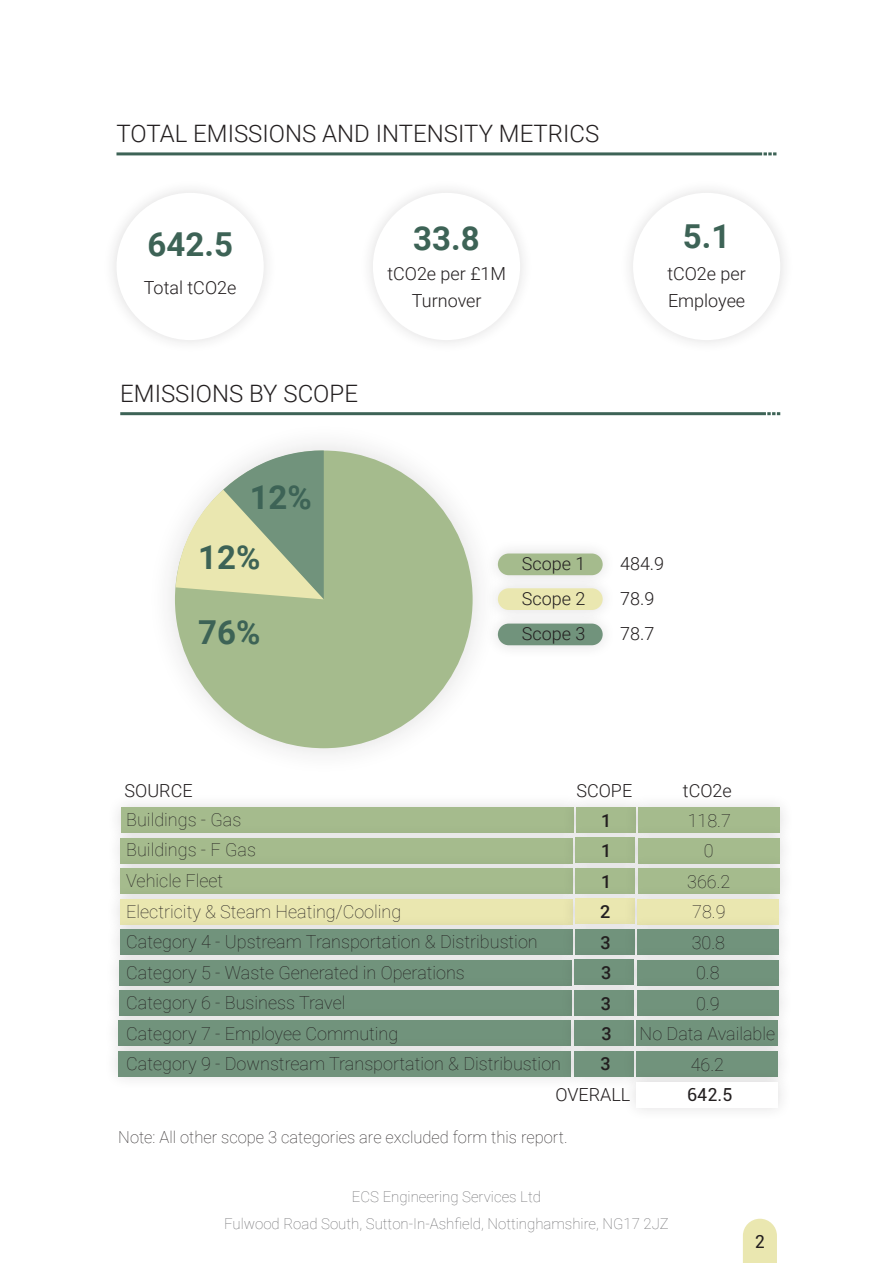
<style>
.page{position:relative;width:893px;height:1263px;background:#fff}
.page>*{position:absolute;margin:0;border:0;box-sizing:border-box;transform-origin:0 0}
.t1{font:700 33px "Roboto";color:#3d6356}
.t2{font:300 24px "Roboto";color:#231f20}
.t3{font:100 18px "Roboto";color:#231f20}
.t4{font:300 18px/27px "Roboto";color:#231f20;text-align:center}
.t5{font:500 18px "Roboto";color:#231f20}
.t6{font:18px "Roboto";color:#231f20}
.t7{font:100 16.5px "Roboto";color:#231f20}
.t8{font:100 15px "Roboto";color:#69696c}
</style>
<div class="page">
<hr style="left:116px;top:152px;width:646px;height:3px;background:#3d6356">
<svg style="left:763px;top:152px;width:13px;height:3px"></svg>
<div style="left:103px;top:179px;width:175px;height:175px;background:#231f20;opacity:.15"></div>
<div style="left:116px;top:193px;width:148px;height:147px;background:#fff;border-radius:50%"></div>
<div style="left:359px;top:179px;width:175px;height:175px;background:#231f20;opacity:.15"></div>
<div style="left:373px;top:193px;width:147px;height:147px;background:#fff;border-radius:50%"></div>
<div style="left:619px;top:179px;width:175px;height:175px;background:#231f20;opacity:.15"></div>
<div style="left:633px;top:193px;width:147px;height:147px;background:#fff;border-radius:50%"></div>
<hr style="left:120px;top:412px;width:646px;height:3px;background:#3d6356">
<svg style="left:767px;top:412px;width:13px;height:3px"></svg>
<div style="left:146px;top:422px;width:355px;height:355px;background:#231f20;opacity:.15"></div>
<div style="left:175px;top:451px;width:298px;height:297px;background:#a5bb8d;border-radius:50%"></div>
<svg style="left:176px;top:449px;width:148px;height:150px"></svg>
<div style="left:484px;top:539px;width:132px;height:50px;background:#fbfbfb"></div>
<div style="left:498px;top:553px;width:105px;height:22px;background:#a5bb8d;border-radius:11px"></div>
<div style="left:484px;top:574px;width:132px;height:50px;background:#f4f4f4"></div>
<div style="left:498px;top:588px;width:105px;height:22px;background:#eae7b0;border-radius:11px"></div>
<div style="left:484px;top:609px;width:132px;height:50px;background:#f8f7f8"></div>
<div style="left:498px;top:624px;width:105px;height:21px;background:#71937c;border-radius:11px"></div>
<div style="left:107px;top:793px;width:481px;height:54px;background:#f9f9f9"></div>
<div style="left:121px;top:807px;width:453px;height:26px;background:#a5bb8d"></div>
<div style="left:562px;top:793px;width:88px;height:54px;background:#231f20;opacity:.15"></div>
<div style="left:576px;top:807px;width:60px;height:26px;background:#a5bb8d"></div>
<div style="left:624px;top:793px;width:170px;height:54px;background:#231f20;opacity:.15"></div>
<div style="left:638px;top:807px;width:142px;height:26px;background:#a5bb8d"></div>
<div style="left:106px;top:823px;width:481px;height:54px;background:#231f20;opacity:.15"></div>
<div style="left:121px;top:838px;width:452px;height:25px;background:#a5bb8d"></div>
<div style="left:561px;top:823px;width:88px;height:54px;background:#231f20;opacity:.15"></div>
<div style="left:576px;top:838px;width:59px;height:25px;background:#a5bb8d"></div>
<div style="left:624px;top:823px;width:170px;height:54px;background:#231f20;opacity:.15"></div>
<div style="left:638px;top:838px;width:142px;height:25px;background:#a5bb8d"></div>
<div style="left:106px;top:854px;width:481px;height:54px;background:#231f20;opacity:.15"></div>
<div style="left:121px;top:868px;width:452px;height:26px;background:#a5bb8d"></div>
<div style="left:561px;top:854px;width:88px;height:54px;background:#231f20;opacity:.15"></div>
<div style="left:576px;top:868px;width:59px;height:26px;background:#a5bb8d"></div>
<div style="left:624px;top:854px;width:170px;height:54px;background:#231f20;opacity:.15"></div>
<div style="left:638px;top:868px;width:142px;height:26px;background:#a5bb8d"></div>
<div style="left:106px;top:884px;width:481px;height:54px;background:#231f20;opacity:.15"></div>
<div style="left:120px;top:899px;width:452px;height:25px;background:#eae7b0"></div>
<div style="left:561px;top:884px;width:88px;height:54px;background:#231f20;opacity:.15"></div>
<div style="left:575px;top:899px;width:60px;height:25px;background:#eae7b0"></div>
<div style="left:623px;top:884px;width:170px;height:54px;background:#231f20;opacity:.15"></div>
<div style="left:637px;top:899px;width:142px;height:25px;background:#eae7b0"></div>
<div style="left:106px;top:915px;width:481px;height:54px;background:#231f20;opacity:.15"></div>
<div style="left:120px;top:929px;width:452px;height:26px;background:#71937c"></div>
<div style="left:561px;top:915px;width:88px;height:54px;background:#231f20;opacity:.15"></div>
<div style="left:575px;top:929px;width:60px;height:25px;background:#71937c"></div>
<div style="left:623px;top:915px;width:170px;height:54px;background:#231f20;opacity:.15"></div>
<div style="left:637px;top:929px;width:142px;height:26px;background:#71937c"></div>
<div style="left:105px;top:945px;width:481px;height:54px;background:#231f20;opacity:.15"></div>
<div style="left:119px;top:960px;width:453px;height:25px;background:#71937c"></div>
<div style="left:560px;top:945px;width:88px;height:54px;background:#231f20;opacity:.15"></div>
<div style="left:574px;top:960px;width:60px;height:25px;background:#71937c"></div>
<div style="left:623px;top:945px;width:170px;height:54px;background:#231f20;opacity:.15"></div>
<div style="left:637px;top:960px;width:142px;height:25px;background:#71937c"></div>
<div style="left:105px;top:976px;width:481px;height:54px;background:#231f20;opacity:.15"></div>
<div style="left:119px;top:990px;width:453px;height:26px;background:#71937c"></div>
<div style="left:560px;top:976px;width:88px;height:54px;background:#231f20;opacity:.15"></div>
<div style="left:574px;top:990px;width:60px;height:25px;background:#71937c"></div>
<div style="left:623px;top:976px;width:170px;height:54px;background:#231f20;opacity:.15"></div>
<div style="left:637px;top:990px;width:142px;height:26px;background:#71937c"></div>
<div style="left:104px;top:1006px;width:481px;height:54px;background:#231f20;opacity:.15"></div>
<div style="left:118px;top:1021px;width:453px;height:25px;background:#71937c"></div>
<div style="left:560px;top:1006px;width:88px;height:54px;background:#231f20;opacity:.15"></div>
<div style="left:574px;top:1021px;width:60px;height:25px;background:#71937c"></div>
<div style="left:622px;top:1006px;width:170px;height:54px;background:#231f20;opacity:.15"></div>
<div style="left:636px;top:1021px;width:142px;height:25px;background:#71937c"></div>
<div style="left:104px;top:1037px;width:481px;height:54px;background:#231f20;opacity:.15"></div>
<div style="left:118px;top:1051px;width:453px;height:26px;background:#71937c"></div>
<div style="left:560px;top:1037px;width:88px;height:54px;background:#231f20;opacity:.15"></div>
<div style="left:574px;top:1051px;width:59px;height:25px;background:#71937c"></div>
<div style="left:622px;top:1037px;width:170px;height:54px;background:#231f20;opacity:.15"></div>
<div style="left:636px;top:1051px;width:142px;height:26px;background:#71937c"></div>
<div style="left:622px;top:1067px;width:170px;height:54px;background:#231f20;opacity:.15"></div>
<div style="left:636px;top:1082px;width:142px;height:25px;background:#fff"></div>
<svg style="left:743px;top:1219px;width:34px;height:44px"></svg>
<p class="t2" style="left:116px;top:117px;width:484px">TOTAL EMISSIONS AND INTENSITY METRICS</p>
<p class="t1" style="left:148px;top:222px;width:87px">642.5</p>
<p class="t4" style="left:144px;top:274px;width:94px">Total tCO2e</p>
<p class="t1" style="left:413px;top:215px;width:68px">33.8</p>
<p class="t4" style="left:387px;top:259px;width:120px">tCO2e per £1M<br>Turnover</p>
<p class="t2" style="left:120px;top:376px;width:239px">EMISSIONS BY SCOPE</p>
<p class="t1" style="left:683px;top:213px;width:49px">5.1</p>
<p class="t4" style="left:667px;top:259px;width:80px;text-align:left">tCO2e per<br>Employee</p>
<p class="t1" style="left:250px;top:474px;width:64px">12%</p>
<p class="t1" style="left:198px;top:534px;width:64px">12%</p>
<p class="t1" style="left:198px;top:609px;width:64px">76%</p>
<p class="t4" style="left:522px;top:550px;width:65px">Scope 1</p>
<p class="t4" style="left:620px;top:550px;width:46px">484.9</p>
<p class="t4" style="left:522px;top:585px;width:65px">Scope 2</p>
<p class="t4" style="left:620px;top:585px;width:36px">78.9</p>
<p class="t4" style="left:522px;top:620px;width:65px">Scope 3</p>
<p class="t4" style="left:620px;top:620px;width:36px">78.7</p>
<p class="t4" style="left:125px;top:776px;width:70px">SOURCE</p>
<p class="t4" style="left:576px;top:776px;width:57px">SCOPE</p>
<p class="t4" style="left:683px;top:776px;width:50px">tCO2e</p>
<p class="t5" style="left:601px;top:808px;width:12px">1</p>
<p class="t5" style="left:601px;top:838px;width:12px">1</p>
<p class="t5" style="left:601px;top:869px;width:12px">1</p>
<p class="t5" style="left:600px;top:899px;width:12px">2</p>
<p class="t5" style="left:600px;top:930px;width:12px">3</p>
<p class="t5" style="left:601px;top:960px;width:12px">3</p>
<p class="t5" style="left:601px;top:991px;width:12px">3</p>
<p class="t5" style="left:601px;top:1021px;width:12px">3</p>
<p class="t5" style="left:600px;top:1051px;width:12px">3</p>
<p class="t3" style="left:126px;top:807px;width:117px">Buildings - Gas</p>
<p class="t3" style="left:688px;top:808px;width:45px">118.7</p>
<p class="t3" style="left:704px;top:838px;width:11px">0</p>
<p class="t3" style="left:687px;top:869px;width:45px">366.2</p>
<p class="t3" style="left:692px;top:899px;width:35px">78.9</p>
<p class="t3" style="left:692px;top:930px;width:35px">30.8</p>
<p class="t3" style="left:696px;top:960px;width:25px">0.8</p>
<p class="t3" style="left:696px;top:991px;width:25px">0.9</p>
<p class="t3" style="left:640px;top:1021px;width:137px">No Data Available</p>
<p class="t3" style="left:691px;top:1052px;width:35px">46.2</p>
<p class="t3" style="left:126px;top:837px;width:131px">Buildings - F Gas</p>
<p class="t3" style="left:126px;top:868px;width:99px">Vehicle Fleet</p>
<p class="t3" style="left:126px;top:899px;width:277px">Electricity &amp; Steam Heating/Cooling</p>
<p class="t3" style="left:126px;top:929px;width:413px">Category 4 - Upstream Transportation &amp; Distribustion</p>
<p class="t3" style="left:126px;top:960px;width:340px">Category 5 - Waste Generated in Operations</p>
<p class="t3" style="left:126px;top:990px;width:221px">Category 6 - Business Travel</p>
<p class="t3" style="left:126px;top:1021px;width:274px">Category 7 - Employee Commuting</p>
<p class="t3" style="left:126px;top:1051px;width:436px">Category 9 - Downstream Transportation &amp; Distribustion</p>
<p class="t4" style="left:555px;top:1080px;width:76px">OVERALL</p>
<p class="t6" style="left:687px;top:1082px;width:47px">642.5</p>
<p class="t7" style="left:118px;top:1125px;width:451px">Note: All other scope 3 categories are excluded form this report.</p>
<p class="t8" style="left:352px;top:1186px;width:190px">ECS Engineering Services Ltd</p>
<p class="t8" style="left:224px;top:1213px;width:446px">Fulwood Road South, Sutton-In-Ashfield, Nottinghamshire, NG17 2JZ</p>
<p class="t6" style="left:755px;top:1228px;width:12px">2</p>
</div>
